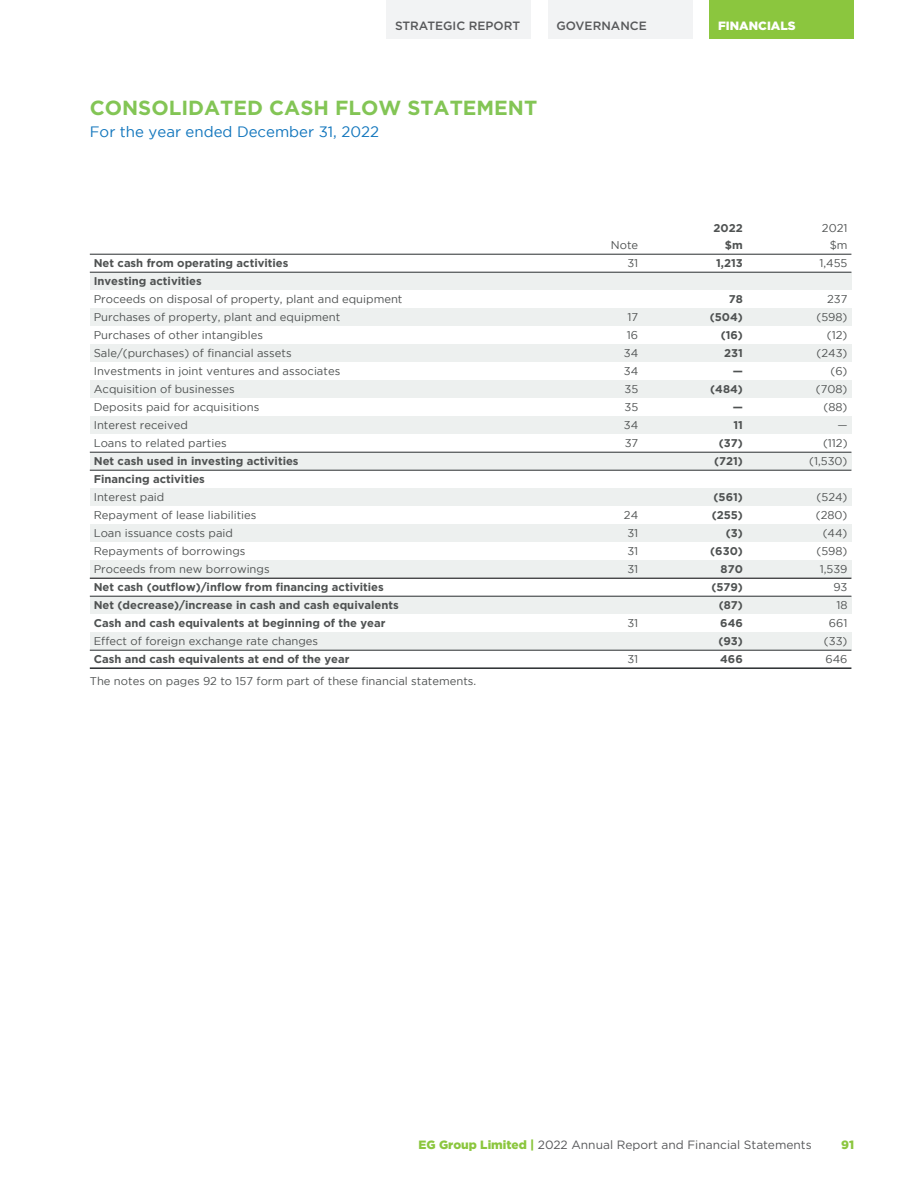
<style>
.page{position:relative;width:918px;height:1188px;background:#fff}
.page>*{position:absolute;margin:0;border:0;box-sizing:border-box;transform-origin:0 0}
.t1{font:700 20.4px "Gotham";color:#83c555}
.t2{font:15px "Gotham Book";color:#1276bd}
.t3{font:12px "Gotham";color:#57585a}
.t4{font:500 12px "Gotham";color:#57585a}
.t5{font:900 12px "Gotham";color:#fff}
.t6{font:900 12px "Gotham";color:#8bc63e}
.t7{font:11.25px "Gotham Book";color:#4f5252}
.t8{font:700 11.25px "Gotham";color:#4f5252}
.s1{font-weight:900;color:#8bc63e}
</style>
<div class="page">
<div style="left:710px;top:0;width:144px;height:38px;background:#8bc63e"></div>
<div style="left:548px;top:0;width:145px;height:38px;background:#f2f3f4"></div>
<div style="left:387px;top:0;width:144px;height:38px;background:#f2f3f4"></div>
<div style="left:567px;top:272px;width:75px;height:18px;background:#edf0ef"></div>
<div style="left:90px;top:272px;width:477px;height:18px;background:#edf0ef"></div>
<div style="left:642px;top:272px;width:209px;height:18px;background:#edf0ef"></div>
<div style="left:90px;top:308px;width:552px;height:18px;background:#edf0ef"></div>
<div style="left:642px;top:308px;width:209px;height:18px;background:#edf0ef"></div>
<div style="left:642px;top:344px;width:209px;height:18px;background:#edf0ef"></div>
<div style="left:567px;top:344px;width:75px;height:18px;background:#edf0ef"></div>
<div style="left:90px;top:344px;width:477px;height:18px;background:#edf0ef"></div>
<div style="left:642px;top:380px;width:209px;height:18px;background:#edf0ef"></div>
<div style="left:90px;top:380px;width:552px;height:18px;background:#edf0ef"></div>
<div style="left:90px;top:416px;width:477px;height:18px;background:#edf0ef"></div>
<div style="left:567px;top:416px;width:75px;height:18px;background:#edf0ef"></div>
<div style="left:642px;top:416px;width:105px;height:18px;background:#edf0ef"></div>
<div style="left:747px;top:416px;width:104px;height:18px;background:#edf0ef"></div>
<div style="left:90px;top:452px;width:761px;height:18px;background:#edf0ef"></div>
<div style="left:90px;top:488px;width:761px;height:18px;background:#edf0ef"></div>
<div style="left:90px;top:524px;width:761px;height:18px;background:#edf0ef"></div>
<div style="left:90px;top:560px;width:761px;height:18px;background:#edf0ef"></div>
<div style="left:90px;top:596px;width:761px;height:18px;background:#edf0ef"></div>
<div style="left:90px;top:632px;width:761px;height:18px;background:#edf0ef"></div>
<hr style="left:90px;top:254px;width:761px;height:1px;background:#292d2f">
<hr style="left:90px;top:272px;width:761px;height:1px;background:#292d2f">
<hr style="left:90px;top:452px;width:761px;height:1px;background:#292d2f">
<hr style="left:90px;top:470px;width:761px;height:1px;background:#292d2f">
<hr style="left:90px;top:578px;width:761px;height:1px;background:#000001">
<hr style="left:90px;top:596px;width:761px;height:1px;background:#292d2f">
<hr style="left:90px;top:650px;width:761px;height:1px;background:#292d2f">
<hr style="left:90px;top:667px;width:761px;height:2px;background:#292d2f">
<p class="t4" style="left:395px;top:18px;width:127px">STRATEGIC REPORT</p>
<p class="t4" style="left:557px;top:18px;width:92px">GOVERNANCE</p>
<p class="t5" style="left:718px;top:17px;width:79px">FINANCIALS</p>
<h1 class="t1" style="left:90px;top:95px;width:449px">CONSOLIDATED CASH FLOW STATEMENT</h1>
<h2 class="t2" style="left:90px;top:122px;width:291px">For the year ended December 31, 2022</h2>
<p class="t8" style="left:714px;top:220px;width:31px">2022</p>
<p class="t7" style="left:822px;top:221px;width:27px">2021</p>
<p class="t7" style="left:611px;top:238px;width:29px">Note</p>
<p class="t8" style="left:725px;top:238px;width:19px">$m</p>
<p class="t7" style="left:830px;top:238px;width:19px">$m</p>
<p class="t8" style="left:94px;top:256px;width:196px">Net cash from operating activities</p>
<p class="t7" style="left:627px;top:256px;width:12px">31</p>
<p class="t8" style="left:716px;top:256px;width:28px">1,213</p>
<p class="t7" style="left:819px;top:256px;width:30px">1,455</p>
<p class="t8" style="left:94px;top:274px;width:110px">Investing activities</p>
<p class="t7" style="left:94px;top:292px;width:310px">Proceeds on disposal of property, plant and equipment</p>
<p class="t8" style="left:729px;top:292px;width:16px">78</p>
<p class="t7" style="left:827px;top:292px;width:22px">237</p>
<p class="t7" style="left:94px;top:310px;width:248px">Purchases of property, plant and equipment</p>
<p class="t7" style="left:628px;top:310px;width:12px">17</p>
<p class="t8" style="left:710px;top:310px;width:35px">(504)</p>
<p class="t7" style="left:817px;top:310px;width:33px">(598)</p>
<p class="t7" style="left:94px;top:328px;width:171px">Purchases of other intangibles</p>
<p class="t7" style="left:627px;top:328px;width:13px">16</p>
<p class="t8" style="left:721px;top:328px;width:24px">(16)</p>
<p class="t7" style="left:827px;top:328px;width:22px">(12)</p>
<p class="t7" style="left:94px;top:346px;width:199px">Sale/(purchases) of financial assets</p>
<p class="t7" style="left:624px;top:346px;width:16px">34</p>
<p class="t8" style="left:724px;top:346px;width:20px">231</p>
<p class="t7" style="left:817px;top:346px;width:32px">(243)</p>
<p class="t7" style="left:94px;top:364px;width:248px">Investments in joint ventures and associates</p>
<p class="t7" style="left:624px;top:364px;width:16px">34</p>
<p class="t8" style="left:733px;top:364px;width:12px">—</p>
<p class="t7" style="left:830px;top:364px;width:19px">(6)</p>
<p class="t7" style="left:94px;top:382px;width:143px">Acquisition of businesses</p>
<p class="t7" style="left:624px;top:382px;width:15px">35</p>
<p class="t8" style="left:710px;top:382px;width:34px">(484)</p>
<p class="t7" style="left:816px;top:382px;width:33px">(708)</p>
<p class="t7" style="left:94px;top:400px;width:167px">Deposits paid for acquisitions</p>
<p class="t7" style="left:624px;top:400px;width:15px">35</p>
<p class="t8" style="left:733px;top:400px;width:12px">—</p>
<p class="t7" style="left:824px;top:400px;width:25px">(88)</p>
<p class="t7" style="left:94px;top:418px;width:96px">Interest received</p>
<p class="t7" style="left:624px;top:418px;width:16px">34</p>
<p class="t8" style="left:733px;top:418px;width:11px">11</p>
<p class="t7" style="left:837px;top:418px;width:12px">—</p>
<p class="t7" style="left:94px;top:436px;width:134px">Loans to related parties</p>
<p class="t7" style="left:625px;top:436px;width:15px">37</p>
<p class="t8" style="left:719px;top:436px;width:25px">(37)</p>
<p class="t7" style="left:823px;top:436px;width:26px">(112)</p>
<p class="t8" style="left:94px;top:454px;width:206px">Net cash used in investing activities</p>
<p class="t8" style="left:714px;top:454px;width:30px">(721)</p>
<p class="t7" style="left:809px;top:454px;width:40px">(1,530)</p>
<p class="t8" style="left:94px;top:472px;width:113px">Financing activities</p>
<p class="t7" style="left:94px;top:490px;width:72px">Interest paid</p>
<p class="t8" style="left:714px;top:490px;width:31px">(561)</p>
<p class="t7" style="left:817px;top:490px;width:32px">(524)</p>
<p class="t7" style="left:94px;top:508px;width:164px">Repayment of lease liabilities</p>
<p class="t7" style="left:624px;top:508px;width:16px">24</p>
<p class="t8" style="left:712px;top:508px;width:33px">(255)</p>
<p class="t7" style="left:816px;top:508px;width:33px">(280)</p>
<p class="t7" style="left:94px;top:526px;width:141px">Loan issuance costs paid</p>
<p class="t7" style="left:627px;top:526px;width:12px">31</p>
<p class="t8" style="left:726px;top:526px;width:18px">(3)</p>
<p class="t7" style="left:823px;top:526px;width:26px">(44)</p>
<p class="t7" style="left:94px;top:544px;width:153px">Repayments of borrowings</p>
<p class="t7" style="left:627px;top:544px;width:12px">31</p>
<p class="t8" style="left:710px;top:544px;width:34px">(630)</p>
<p class="t7" style="left:817px;top:544px;width:33px">(598)</p>
<p class="t7" style="left:94px;top:562px;width:177px">Proceeds from new borrowings</p>
<p class="t7" style="left:627px;top:562px;width:12px">31</p>
<p class="t8" style="left:721px;top:562px;width:24px">870</p>
<p class="t7" style="left:820px;top:562px;width:29px">1,539</p>
<p class="t8" style="left:94px;top:580px;width:292px">Net cash (outflow)/inflow from financing activities</p>
<p class="t8" style="left:711px;top:580px;width:33px">(579)</p>
<p class="t7" style="left:833px;top:580px;width:16px">93</p>
<p class="t8" style="left:94px;top:598px;width:306px">Net (decrease)/increase in cash and cash equivalents</p>
<p class="t8" style="left:719px;top:598px;width:26px">(87)</p>
<p class="t7" style="left:836px;top:598px;width:13px">18</p>
<p class="t8" style="left:94px;top:616px;width:293px">Cash and cash equivalents at beginning of the year</p>
<p class="t7" style="left:627px;top:616px;width:12px">31</p>
<p class="t8" style="left:720px;top:616px;width:24px">646</p>
<p class="t7" style="left:829px;top:616px;width:20px">661</p>
<p class="t7" style="left:94px;top:634px;width:226px">Effect of foreign exchange rate changes</p>
<p class="t8" style="left:718px;top:634px;width:26px">(93)</p>
<p class="t7" style="left:824px;top:634px;width:25px">(33)</p>
<p class="t8" style="left:94px;top:652px;width:257px">Cash and cash equivalents at end of the year</p>
<p class="t7" style="left:627px;top:652px;width:12px">31</p>
<p class="t8" style="left:720px;top:652px;width:24px">466</p>
<p class="t7" style="left:825px;top:652px;width:24px">646</p>
<p class="t7" style="left:90px;top:674px;width:388px">The notes on pages 92 to 157 form part of these financial statements.</p>
<p class="t3" style="left:419px;top:1137px;width:395px"><span class="s1">EG Group Limited |</span> 2022 Annual Report and Financial Statements</p>
<p class="t6" style="left:841px;top:1137px;width:14px">91</p>
</div>
